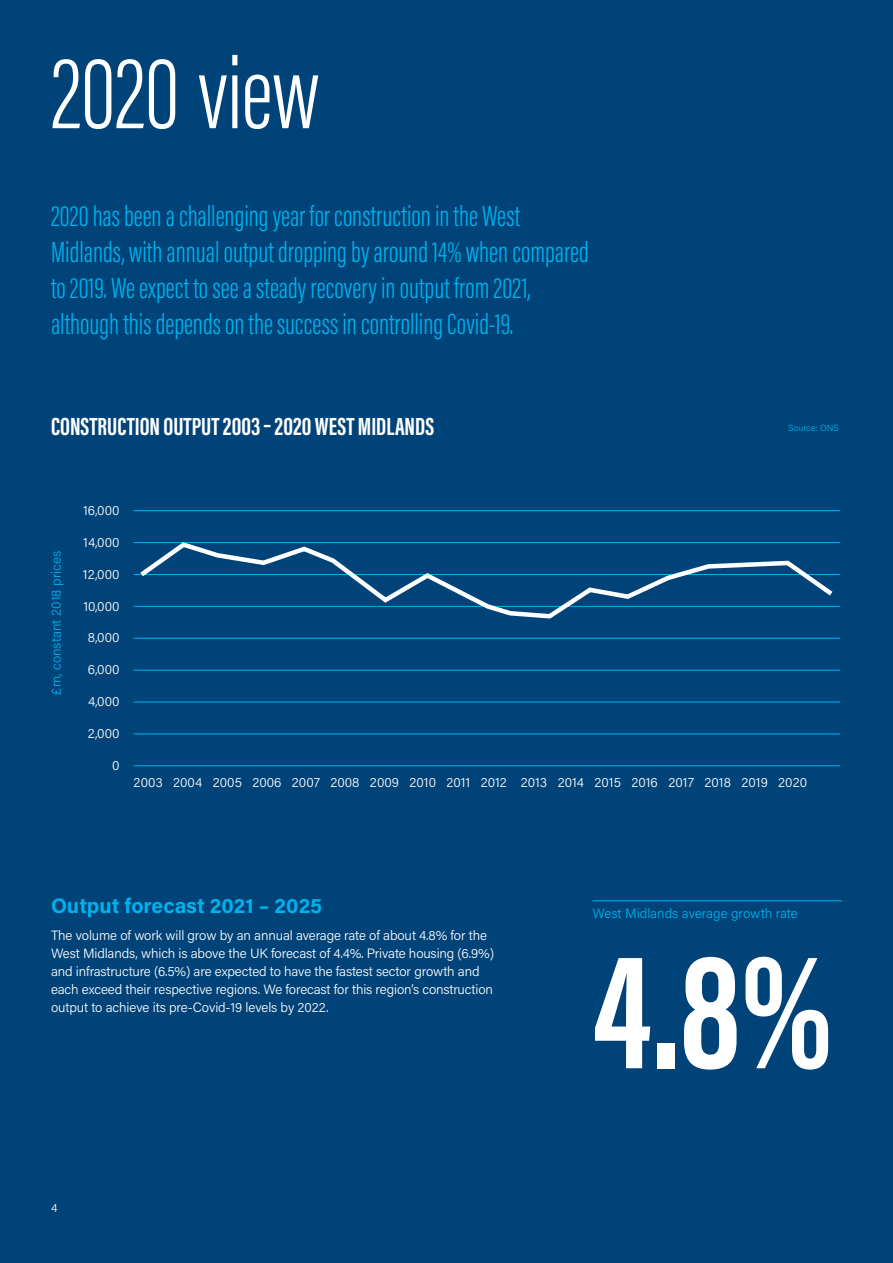
<style>
.page{position:relative;width:893px;height:1263px;background:#004379}
.page>*{position:absolute;margin:0;border:0;box-sizing:border-box;transform-origin:0 0}
.t1{font:700 169.5px "Acumin Pro Extra Cond";color:#fff}
.t2{font:300 105px "Acumin Pro Extra Cond";letter-spacing:-.005em;color:#fff}
.t3{font:300 30px/36px "Acumin Pro Extra Cond";color:#00b1eb}
.t4{font:700 25.5px "Acumin Pro Extra Cond";color:#fff}
.t5{font:700 21px "Acumin Pro";color:#00b1eb}
.t6{font:300 13.5px/18px "Acumin Pro";letter-spacing:-.01em;color:#fff}
.t7{font:300 13.5px "Acumin Pro";color:#00b1eb}
.t8{font:300 12px "Acumin Pro";color:#fff}
.t9{font:300 9px "Acumin Pro";color:#00b1eb}
</style>
<div class="page">
<hr style="left:134px;top:510px;width:706px;height:1px;background:#00b1eb">
<hr style="left:134px;top:542px;width:706px;height:1px;background:#00b1eb">
<hr style="left:134px;top:574px;width:706px;height:1px;background:#00b1eb">
<hr style="left:134px;top:606px;width:706px;height:1px;background:#00b1eb">
<hr style="left:134px;top:638px;width:706px;height:1px;background:#00b1eb">
<hr style="left:134px;top:670px;width:706px;height:1px;background:#00b1eb">
<hr style="left:134px;top:702px;width:706px;height:1px;background:#00b1eb">
<hr style="left:134px;top:733px;width:706px;height:1px;background:#00b1eb">
<hr style="left:134px;top:765px;width:706px;height:1px;background:#00b1eb">
<svg style="left:135px;top:542px;width:702px;height:77px"></svg>
<hr style="left:592px;top:900px;width:250px;height:1px;background:#00b1eb">
<h2 class="t2" style="left:51px;top:31px;width:270px">2020 view</h2>
<p class="t3" style="left:51px;top:198px;width:539px">2020 has been a challenging year for construction in the West Midlands, with annual output dropping by around 14% when compared to 2019. We expect to see a steady recovery in output from 2021, although this depends on the success in controlling Covid-19.</p>
<h3 class="t4" style="left:51px;top:411px;width:385px">CONSTRUCTION OUTPUT 2003 – 2020 WEST MIDLANDS</h3>
<p class="t7" style="left:47px;top:695px;width:146px;rotate:-90deg">£m, constant 2018 prices</p>
<p class="t6" style="left:83px;top:501px;width:38px">16,000</p>
<p class="t6" style="left:83px;top:532px;width:38px">14,000</p>
<p class="t6" style="left:83px;top:564px;width:38px">12,000</p>
<p class="t6" style="left:83px;top:596px;width:38px">10,000</p>
<p class="t6" style="left:88px;top:628px;width:33px">8,000</p>
<p class="t6" style="left:88px;top:660px;width:33px">6,000</p>
<p class="t6" style="left:88px;top:692px;width:33px">4,000</p>
<p class="t6" style="left:88px;top:724px;width:33px">2,000</p>
<p class="t6" style="left:112px;top:756px;width:9px">0</p>
<p class="t9" style="left:788px;top:422px;width:52px">Source: ONS</p>
<p class="t6" style="left:134px;top:773px;width:675px">2003 2004 2005 2006 2007 2008 2009 2010 2011 2012 2013 2014 2015 2016 2017 2018 2019 2020</p>
<h3 class="t5" style="left:51px;top:891px;width:273px">Output forecast 2021 – 2025</h3>
<p class="t6" style="left:51px;top:926px;width:445px">The volume of work will grow by an annual average rate of about 4.8% for the West Midlands, which is above the UK forecast of 4.4%. Private housing (6.9%) and infrastructure (6.5%) are expected to have the fastest sector growth and each exceed their respective regions. We forecast for this region’s construction output to achieve its pre-Covid-19 levels by 2022.</p>
<p class="t8" style="left:51px;top:1199px;width:8px">4</p>
<p class="t7" style="left:592px;top:904px;width:207px">West Midlands average growth rate</p>
<h1 class="t1" style="left:592px;top:907px;width:242px">4.8%</h1>
</div>
